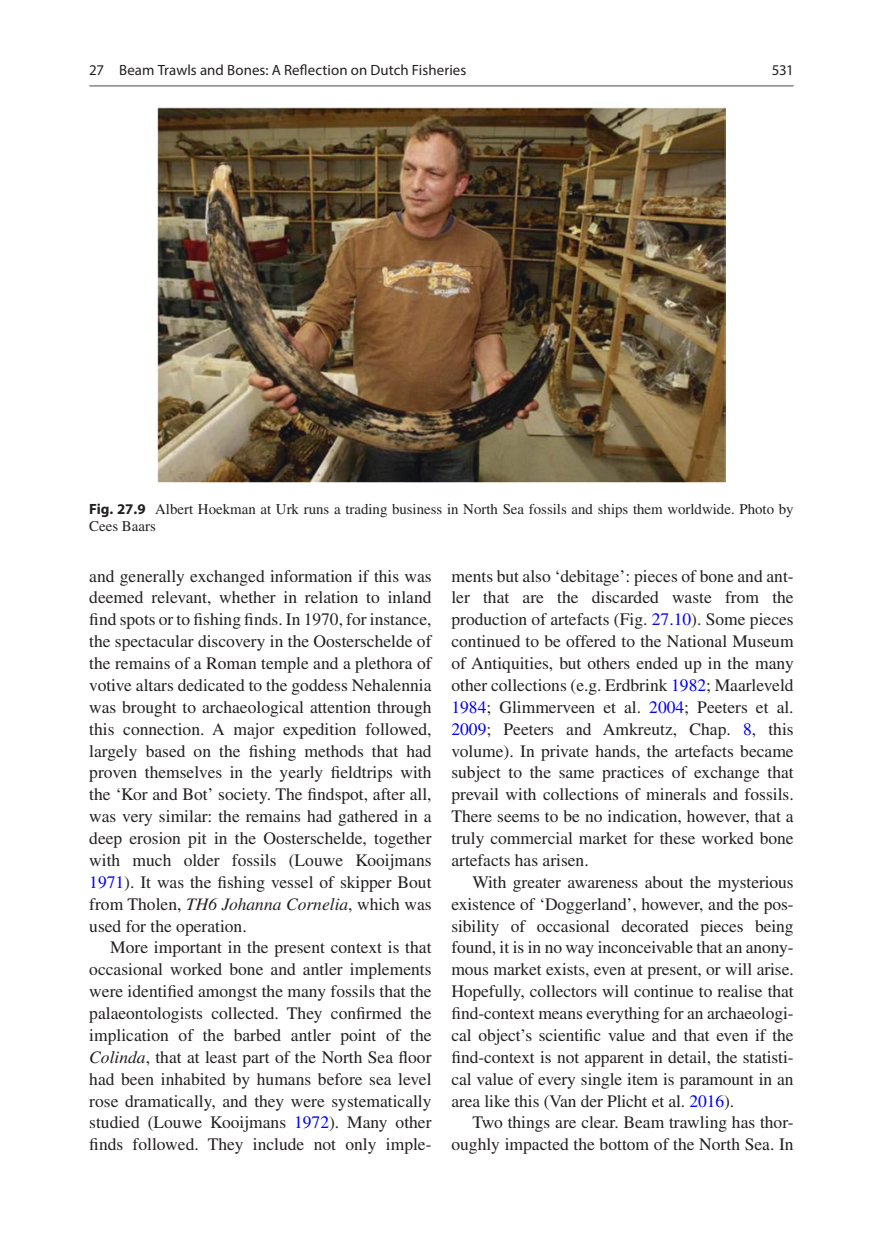
<style>
.page{position:relative;width:883px;height:1260px;background:#fff}
.page>*{position:absolute;margin:0;border:0;box-sizing:border-box;transform-origin:0 0}
.t1{font:17.5px/21.9px "Jrbvrn Times LT Std";color:#231f20;text-align:justify}
.t2{font:14.88px/17.5px "Jrbvrn Times LT Std";color:#231f20}
.t3{font:14.88px "Rpnjrn Myriad Pro";letter-spacing:.01em;color:#231f20}
.t4{font:14.88px "Plncyy Myriad Pro";color:#231f20}
.s1{font-family:"Xqnmwf Myriad Pro";font-weight:700}
.s2{color:#0000fa}
.s3{font-family:"Qxdjqt Times LT Std";font-style:italic}
</style>
<div class="page">
<img style="left:158px;top:107px;width:567px;height:376px">
<hr style="left:89px;top:85px;width:705px;height:2px;background:#939598">
<p class="t3" style="left:89px;top:61px;width:379px">27 Beam Trawls and Bones: A Reflection on Dutch Fisheries</p>
<p class="t4" style="left:772px;top:61px;width:23px">531</p>
<p class="t2" style="left:89px;top:500px;width:706px"><span class="s1">Fig. 27.9</span> Albert Hoekman at Urk runs a trading business in North Sea fossils and ships them worldwide. Photo by<br>Cees Baars</p>
<p class="t1" style="left:89px;top:565px;width:344px">and generally exchanged information if this was deemed relevant, whether in relation to inland find spots or to fishing finds. In 1970, for instance, the spectacular discovery in the Oosterschelde of the remains of a Roman temple and a plethora of votive altars dedicated to the goddess Nehalennia was brought to archaeological attention through this connection. A major expedition followed, largely based on the fishing methods that had proven themselves in the yearly fieldtrips with the ‘Kor and Bot’ society. The findspot, after all, was very similar: the remains had gathered in a deep erosion pit in the Oosterschelde, together with much older fossils (Louwe Kooijmans <span class="s2">1971</span>). It was the fishing vessel of skipper Bout from Tholen, <span class="s3">TH6 Johanna Cornelia</span>, which was used for the operation.</p>
<p class="t1" style="left:89px;top:937px;width:344px;text-indent:21px">More important in the present context is that occasional worked bone and antler implements were identified amongst the many fossils that the palaeontologists collected. They confirmed the implication of the barbed antler point of the <span class="s3">Colinda</span>, that at least part of the North Sea floor had been inhabited by humans before sea level rose dramatically, and they were systematically studied (Louwe Kooijmans <span class="s2">1972</span>). Many other finds followed. They include not only imple-</p>
<p class="t1" style="left:451px;top:565px;width:344px">ments but also ‘debitage’: pieces of bone and ant&shy;ler that are the discarded waste from the production of artefacts (Fig. <span class="s2">27.10</span>). Some pieces continued to be offered to the National Museum of Antiquities, but others ended up in the many other collections (e.g. Erdbrink <span class="s2">1982</span>; Maarleveld <span class="s2">1984</span>; Glimmerveen et al. <span class="s2">2004</span>; Peeters et al.<br><span class="s2">2009</span>; Peeters and Amkreutz, Chap. <span class="s2">8</span>, this volume). In private hands, the artefacts became subject to the same practices of exchange that prevail with collections of minerals and fossils.<br>There seems to be no indication, however, that a truly commercial market for these worked bone artefacts has arisen.</p>
<p class="t1" style="left:451px;top:871px;width:344px;text-indent:21px">With greater awareness about the mysterious existence of ‘Doggerland’, however, and the pos&shy;sibility of occasional decorated pieces being found, it is in no way inconceivable that an anony&shy;mous market exists, even at present, or will arise.<br>Hopefully, collectors will continue to realise that find-context means everything for an archaeologi&shy;cal object’s scientific value and that even if the find-context is not apparent in detail, the statisti&shy;cal value of every single item is paramount in an area like this (Van der Plicht et al. <span class="s2">2016</span>).</p>
<p class="t1" style="left:451px;top:1112px;width:344px;text-align:right">Two things are clear. Beam trawling has thor&shy;oughly impacted the bottom of the North Sea. In</p>
</div>
